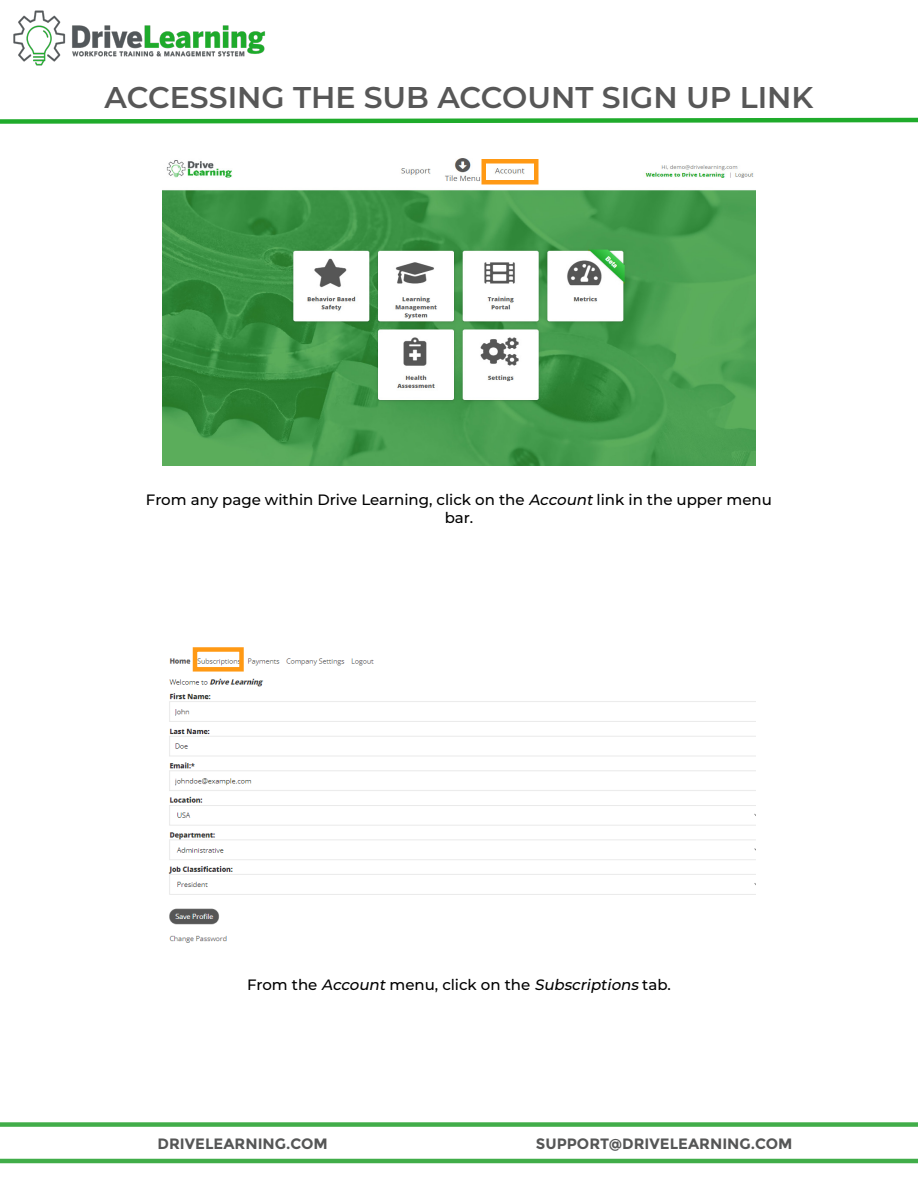
<style>
.page{position:relative;width:918px;height:1188px;background:#fff}
.page>*{position:absolute;margin:0;border:0;box-sizing:border-box;transform-origin:0 0}
.t1{font:600 30px "Montserrat";color:#575757}
.Paragraph{font:500 15px/18px "Montserrat";color:#000;text-align:center}
.t2{font:700 15px "Montserrat";color:#555656}
.s1{font-style:italic}
</style>
<div class="page">
<img style="left:162px;top:158px;width:594px;height:307px">
<div style="left:0;top:1122px;width:918px;height:5px;background:#41ad49"></div>
<hr style="left:0;top:1159px;width:918px;height:4px;background:#41ad49">
<svg style="left:0;top:117px;width:918px;height:7px"></svg>
<img style="left:13px;top:10px;width:253px;height:56px">
<div style="left:482px;top:159px;width:56px;height:25px;border:4px solid #ff9914"></div>
<img style="left:168px;top:647px;width:588px;height:296px">
<div style="left:193px;top:647px;width:51px;height:25px;border:4px solid #ff9914"></div>
<p class="t1" style="left:105px;top:76px;width:710px">ACCESSING THE SUB ACCOUNT SIGN UP LINK</p>
<p class="Paragraph" style="left:146px;top:490px;width:628px">From any page within Drive Learning, click on the <span class="s1">Account</span>link in the upper menu bar.</p>
<p class="Paragraph" style="left:247px;top:975px;width:425px">From the <span class="s1">Account</span>menu, click on the <span class="s1">Subscriptions</span> tab.</p>
<p class="t2" style="left:158px;top:1134px;width:172px">DRIVELEARNING.COM</p>
<p class="t2" style="left:536px;top:1134px;width:258px">SUPPORT@DRIVELEARNING.COM</p>
</div>
